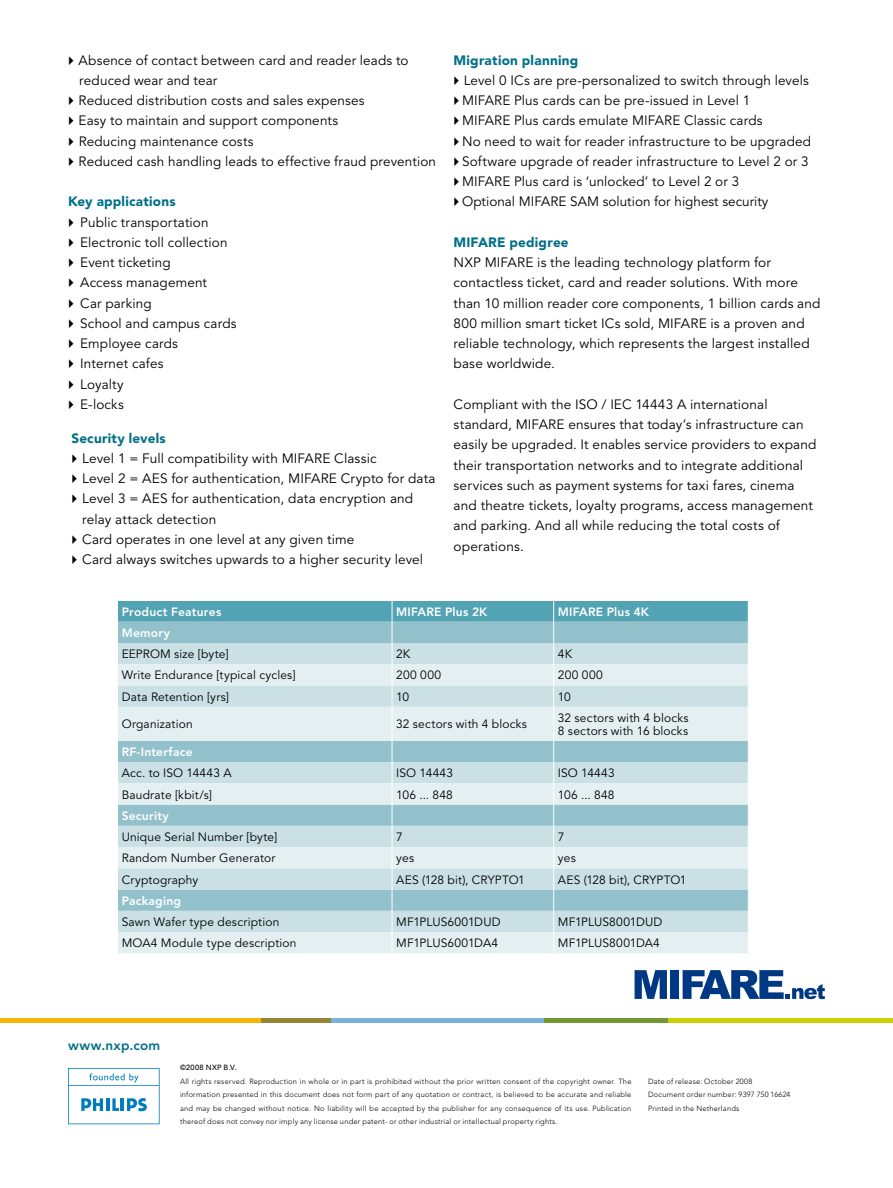
<style>
.page{position:relative;width:893px;height:1188px;background:#fff}
.page>*{position:absolute;margin:0;border:0;box-sizing:border-box;transform-origin:0 0}
.t1{font:13.5px/20.2px "Avenir LT Std";letter-spacing:.01em;color:#000}
.t2{font:900 13.5px "Avenir LT Std";letter-spacing:.015em;color:#007088}
.t3{font:800 13.5px "Avenir LT Std";letter-spacing:.02em;color:#007088}
.t4{font:12px/13.5px "Avenir LT Std";letter-spacing:.015em;color:#000}
.t5{font:800 12px "Avenir LT Std";letter-spacing:.02em;color:#fff}
.t6{font:300 7.5px/13.5px "Avenir LT Std";letter-spacing:.025em;color:#000;text-align:justify}
.t7{font:500 7.5px "Avenir LT Std";letter-spacing:.03em;color:#000}
</style>
<div class="page">
<svg style="left:68px;top:1068px;width:92px;height:56px"></svg>
<hr style="left:0;top:1019px;width:261px;height:4px;background:#f9b500">
<hr style="left:261px;top:1019px;width:71px;height:4px;background:#958537">
<hr style="left:332px;top:1019px;width:212px;height:4px;background:#7bb1db">
<hr style="left:544px;top:1019px;width:125px;height:4px;background:#739833">
<hr style="left:669px;top:1019px;width:224px;height:4px;background:#c8d200">
<svg style="left:118px;top:707px;width:630px;height:246px;background:#c6dee3"></svg>
<svg style="left:117px;top:600px;width:632px;height:107px;background:#aed2d9"></svg>
<hr style="left:392px;top:707px;width:1px;height:34px;background:#fff">
<hr style="left:553px;top:707px;width:1px;height:34px;background:#fff">
<svg style="left:392px;top:741px;width:1px;height:212px"></svg>
<svg style="left:553px;top:741px;width:1px;height:212px"></svg>
<svg style="left:634px;top:970px;width:33px;height:29px"></svg>
<div style="left:670px;top:970px;width:9px;height:29px;background:#003883"></div>
<svg style="left:683px;top:970px;width:142px;height:29px"></svg>
<p class="t1" style="left:79px;top:50px;width:359px">Absence of contact between card and reader leads to reduced wear and tear<br>Reduced distribution costs and sales expenses<br>Easy to maintain and support components<br>Reducing maintenance costs<br>Reduced cash handling leads to effective fraud prevention</p>
<p class="t2" style="left:68px;top:193px;width:109px">Key applications</p>
<p class="t1" style="left:80px;top:212px;width:158px">Public transportation<br>Electronic toll collection<br>Event ticketing<br>Access management<br>Car parking<br>School and campus cards<br>Employee cards<br>Internet cafes<br>Loyalty<br>E-locks</p>
<p class="t2" style="left:72px;top:430px;width:96px">Security levels</p>
<p class="t1" style="left:82px;top:448px;width:355px">Level 1 = Full compatibility with MIFARE Classic<br>Level 2 = AES for authentication, MIFARE Crypto for data Level 3 = AES for authentication, data encryption and relay attack detection<br>Card operates in one level at any given time<br>Card always switches upwards to a higher security level</p>
<p class="t2" style="left:454px;top:52px;width:126px">Migration planning</p>
<p class="t1" style="left:462px;top:70px;width:351px">Level 0 ICs are pre-personalized to switch through levels MIFARE Plus cards can be pre-issued in Level 1<br>MIFARE Plus cards emulate MIFARE Classic cards<br>No need to wait for reader infrastructure to be upgraded Software upgrade of reader infrastructure to Level 2 or 3<br>MIFARE Plus card is ‘unlocked’ to Level 2 or 3<br>Optional MIFARE SAM solution for highest security</p>
<p class="t2" style="left:454px;top:234px;width:117px">MIFARE pedigree</p>
<p class="t1" style="left:454px;top:253px;width:368px">NXP MIFARE is the leading technology platform for contactless ticket, card and reader solutions. With more than 10 million reader core components, 1 billion cards and 800 million smart ticket ICs sold, MIFARE is a proven and reliable technology, which represents the largest installed base worldwide.</p>
<p class="t1" style="left:454px;top:394px;width:364px">Compliant with the ISO / IEC 14443 A international standard, MIFARE ensures that today’s infrastructure can easily be upgraded. It enables service providers to expand their transportation networks and to integrate additional services such as payment systems for taxi fares, cinema and theatre tickets, loyalty programs, access management and parking. And all while reducing the total costs of operations.</p>
<p class="t5" style="left:122px;top:605px;width:101px">Product Features</p>
<p class="t5" style="left:396px;top:605px;width:93px">MIFARE Plus 2K</p>
<p class="t5" style="left:558px;top:605px;width:93px">MIFARE Plus 4K</p>
<p class="t5" style="left:122px;top:626px;width:50px">Memory</p>
<p class="t4" style="left:122px;top:648px;width:108px">EEPROM size [byte]</p>
<p class="t4" style="left:396px;top:648px;width:16px">2K</p>
<p class="t4" style="left:558px;top:648px;width:16px">4K</p>
<p class="t4" style="left:122px;top:669px;width:175px">Write Endurance [typical cycles]</p>
<p class="t4" style="left:396px;top:669px;width:46px">200 000</p>
<p class="t4" style="left:558px;top:669px;width:46px">200 000</p>
<p class="t4" style="left:122px;top:690px;width:109px">Data Retention [yrs]</p>
<p class="t4" style="left:396px;top:690px;width:15px">10</p>
<p class="t4" style="left:558px;top:690px;width:15px">10</p>
<p class="t4" style="left:122px;top:718px;width:72px">Organization</p>
<p class="t4" style="left:396px;top:718px;width:132px">32 sectors with 4 blocks</p>
<p class="t4" style="left:558px;top:711px;width:132px">32 sectors with 4 blocks<br>8 sectors with 16 blocks</p>
<p class="t5" style="left:122px;top:745px;width:72px">RF-Interface</p>
<p class="t4" style="left:122px;top:767px;width:112px">Acc. to ISO 14443 A</p>
<p class="t4" style="left:396px;top:767px;width:58px">ISO 14443</p>
<p class="t4" style="left:558px;top:767px;width:58px">ISO 14443</p>
<p class="t4" style="left:122px;top:788px;width:92px">Baudrate [kbit/s]</p>
<p class="t4" style="left:396px;top:788px;width:58px">106 ... 848</p>
<p class="t4" style="left:558px;top:788px;width:58px">106 ... 848</p>
<p class="t5" style="left:122px;top:809px;width:49px">Security</p>
<p class="t4" style="left:122px;top:830px;width:157px">Unique Serial Number [byte]</p>
<p class="t4" style="left:396px;top:830px;width:8px">7</p>
<p class="t4" style="left:558px;top:830px;width:8px">7</p>
<p class="t4" style="left:122px;top:852px;width:155px">Random Number Generator</p>
<p class="t4" style="left:396px;top:852px;width:19px">yes</p>
<p class="t4" style="left:558px;top:852px;width:19px">yes</p>
<p class="t4" style="left:122px;top:873px;width:78px">Cryptography</p>
<p class="t4" style="left:396px;top:873px;width:130px">AES (128 bit), CRYPTO1</p>
<p class="t4" style="left:558px;top:873px;width:130px">AES (128 bit), CRYPTO1</p>
<p class="t5" style="left:122px;top:894px;width:61px">Packaging</p>
<p class="t4" style="left:122px;top:916px;width:159px">Sawn Wafer type description</p>
<p class="t4" style="left:396px;top:916px;width:106px">MF1PLUS6001DUD</p>
<p class="t4" style="left:558px;top:916px;width:106px">MF1PLUS8001DUD</p>
<p class="t4" style="left:122px;top:937px;width:176px">MOA4 Module type description</p>
<p class="t4" style="left:396px;top:937px;width:103px">MF1PLUS6001DA4</p>
<p class="t4" style="left:558px;top:937px;width:103px">MF1PLUS8001DA4</p>
<p class="t3" style="left:68px;top:1037px;width:94px">www.nxp.com</p>
<p class="t7" style="left:180px;top:1063px;width:58px">©2008 NXP B.V.</p>
<p class="t6" style="left:180px;top:1074px;width:453px">All rights reserved. Reproduction in whole or in part is prohibited without the prior written consent of the copyright owner. The information presented in this document does not form part of any quotation or contract, is believed to be accurate and reliable and may be changed without notice. No liability will be accepted by the publisher for any consequence of its use. Publication thereof does not convey nor imply any license under patent- or other industrial or intellectual property rights.</p>
<p class="t6" style="left:648px;top:1074px;width:144px;text-align:left">Date of release: October 2008<br>Document order number: 9397 750 16624<br>Printed in the Netherlands</p>
</div>
